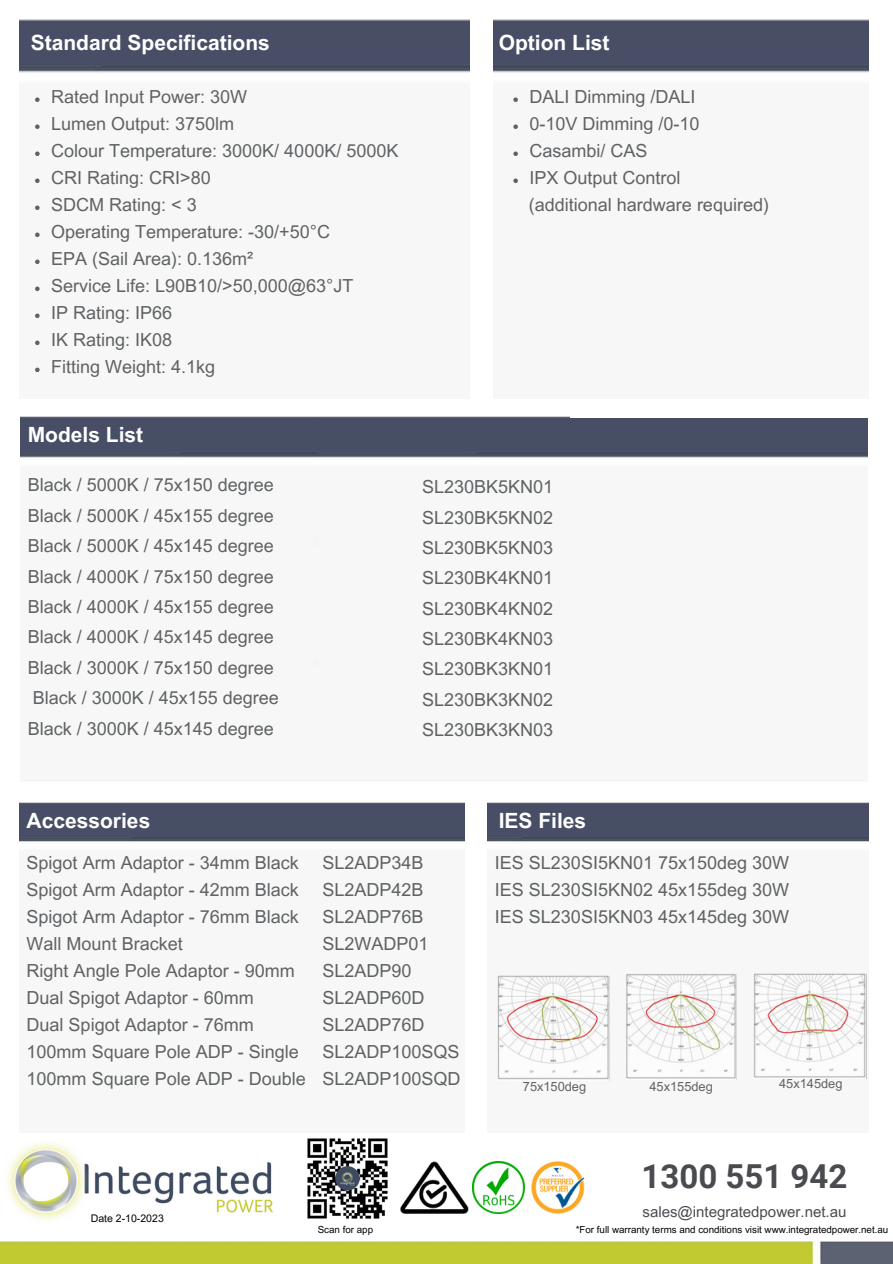
<style>
.page{position:relative;width:893px;height:1264px;background:#fff}
.page>*{position:absolute;margin:0;border:0;box-sizing:border-box;transform-origin:0 0}
.t1{font:700 33px "Roboto";color:#494b50}
.t2{font:700 21px "Arial MT Pro";color:#fff}
.t3{font:18px/27px "Arial MT Pro";color:#5f6264}
.t4{font:15px "Arial MT Pro";color:#494b50}
.t5{font:12.75px "Arial MT Pro";color:#5f6264}
.t6{font:10.5px "Arial MT Pro";color:#000}
.t7{font:9.75px "Arial MT Pro";color:#000}
</style>
<div class="page">
<img style="left:20px;top:20px;width:450px;height:353px">
<img style="left:493px;top:20px;width:375px;height:53px">
<img style="left:20px;top:417px;width:549px;height:364px">
<img style="left:314px;top:418px;width:553px;height:363px">
<svg style="left:35px;top:97px;width:5px;height:5px"></svg>
<svg style="left:35px;top:124px;width:5px;height:5px"></svg>
<svg style="left:35px;top:151px;width:5px;height:5px"></svg>
<svg style="left:35px;top:178px;width:5px;height:5px"></svg>
<svg style="left:35px;top:205px;width:5px;height:5px"></svg>
<svg style="left:35px;top:232px;width:5px;height:5px"></svg>
<svg style="left:35px;top:259px;width:5px;height:5px"></svg>
<svg style="left:35px;top:286px;width:5px;height:5px"></svg>
<svg style="left:35px;top:313px;width:5px;height:5px"></svg>
<svg style="left:35px;top:340px;width:5px;height:5px"></svg>
<svg style="left:35px;top:367px;width:5px;height:5px"></svg>
<img style="left:20px;top:802px;width:444px;height:41px">
<img style="left:488px;top:802px;width:380px;height:279px">
<img style="left:7px;top:1142px;width:265px;height:78px">
<img style="left:0;top:1241px;width:892px;height:22px">
<img style="left:473px;top:1161px;width:51px;height:52px">
<img style="left:400px;top:1161px;width:69px;height:52px">
<img style="left:531px;top:1161px;width:53px;height:52px">
<img style="left:307px;top:1138px;width:81px;height:81px">
<svg style="left:513px;top:97px;width:5px;height:5px"></svg>
<svg style="left:513px;top:124px;width:5px;height:5px"></svg>
<svg style="left:513px;top:151px;width:5px;height:5px"></svg>
<svg style="left:513px;top:178px;width:5px;height:5px"></svg>
<img style="left:497px;top:974px;width:112px;height:106px">
<img style="left:625px;top:973px;width:111px;height:106px">
<img style="left:752px;top:973px;width:114px;height:105px">
<p class="t2" style="left:31px;top:35px;width:241px">Standard Specifications</p>
<p class="t2" style="left:498px;top:35px;width:112px">Option List</p>
<p class="t3" style="left:51px;top:85px;width:198px">Rated Input Power: 30W</p>
<p class="t3" style="left:51px;top:112px;width:185px">Lumen Output: 3750lm</p>
<p class="t3" style="left:51px;top:139px;width:349px">Colour Temperature: 3000K/ 4000K/ 5000K</p>
<p class="t3" style="left:51px;top:166px;width:161px">CRI Rating: CRI&gt;80</p>
<p class="t3" style="left:51px;top:193px;width:147px">SDCM Rating: &lt; 3</p>
<p class="t3" style="left:51px;top:220px;width:280px">Operating Temperature: -30/+50°C</p>
<p class="t3" style="left:51px;top:247px;width:204px">EPA (Sail Area): 0.136m²</p>
<p class="t3" style="left:51px;top:274px;width:304px">Service Life: L90B10/&gt;50,000@63°JT</p>
<h2 class="t3" style="left:51px;top:301px;width:123px">IP Rating: IP66</h2>
<p class="t3" style="left:51px;top:328px;width:123px">IK Rating: IK08</p>
<p class="t3" style="left:51px;top:355px;width:166px">Fitting Weight: 4.1kg</p>
<p class="t2" style="left:28px;top:427px;width:117px">Models List</p>
<p class="t3" style="left:28px;top:472px;width:253px;line-height:30.3px">Black / 5000K / 75x150 degree<br>Black / 5000K / 45x155 degree<br>Black / 5000K / 45x145 degree<br>Black / 4000K / 75x150 degree<br>Black / 4000K / 45x155 degree<br>Black / 4000K / 45x145 degree<br>Black / 3000K / 75x150 degree<br>Black / 3000K / 45x155 degree<br>Black / 3000K / 45x145 degree</p>
<h6 class="t3" style="left:529px;top:85px;width:168px">DALI Dimming /DALI</h6>
<p class="t3" style="left:529px;top:112px;width:172px">0-10V Dimming /0-10</p>
<h6 class="t3" style="left:529px;top:139px;width:120px">Casambi/ CAS</h6>
<p class="t3" style="left:529px;top:166px;width:153px">IPX Output Control</p>
<h6 class="t3" style="left:528px;top:193px;width:242px">(additional hardware required)</h6>
<p class="t3" style="left:422px;top:474px;width:133px;line-height:30.3px;text-align:justify">SL230BK5KN01<br>SL230BK5KN02<br>SL230BK5KN03<br>SL230BK4KN01<br>SL230BK4KN02<br>SL230BK4KN03<br>SL230BK3KN01<br>SL230BK3KN02<br>SL230BK3KN03</p>
<p class="t2" style="left:27px;top:812px;width:125px">Accessories</p>
<h2 class="t2" style="left:498px;top:812px;width:89px">IES Files</h2>
<p class="t3" style="left:27px;top:851px;width:281px">Spigot Arm Adaptor - 34mm Black<br>Spigot Arm Adaptor - 42mm Black<br>Spigot Arm Adaptor - 76mm Black<br>Wall Mount Bracket<br>Right Angle Pole Adaptor - 90mm<br>Dual Spigot Adaptor - 60mm<br>Dual Spigot Adaptor - 76mm<br>100mm Square Pole ADP - Single<br>100mm Square Pole ADP - Double</p>
<p class="t3" style="left:322px;top:851px;width:140px">SL2ADP34B<br>SL2ADP42B<br>SL2ADP76B<br>SL2WADP01<br>SL2ADP90<br>SL2ADP60D<br>SL2ADP76D<br>SL2ADP100SQS<br>SL2ADP100SQD</p>
<h3 class="t6" style="left:91px;top:1213px;width:75px">Date 2-10-2023</h3>
<p class="t3" style="left:495px;top:851px;width:296px;text-align:justify">IES SL230SI5KN01 75x150deg 30W IES SL230SI5KN02 45x155deg 30W IES SL230SI5KN03 45x145deg 30W</p>
<p class="t5" style="left:523px;top:1081px;width:65px">75x150deg</p>
<p class="t5" style="left:649px;top:1081px;width:65px">45x155deg</p>
<p class="t5" style="left:779px;top:1078px;width:65px">45x145deg</p>
<p class="t1" style="left:641px;top:1157px;width:207px">1300 551 942</p>
<h2 class="t4" style="left:642px;top:1205px;width:205px">sales@integratedpower.net.au</h2>
<p class="t7" style="left:318px;top:1225px;width:57px">Scan for app</p>
<h4 class="t7" style="left:575px;top:1225px;width:314px">*For full warranty terms and conditions visit www.integratedpower.net.au</h4>
</div>
